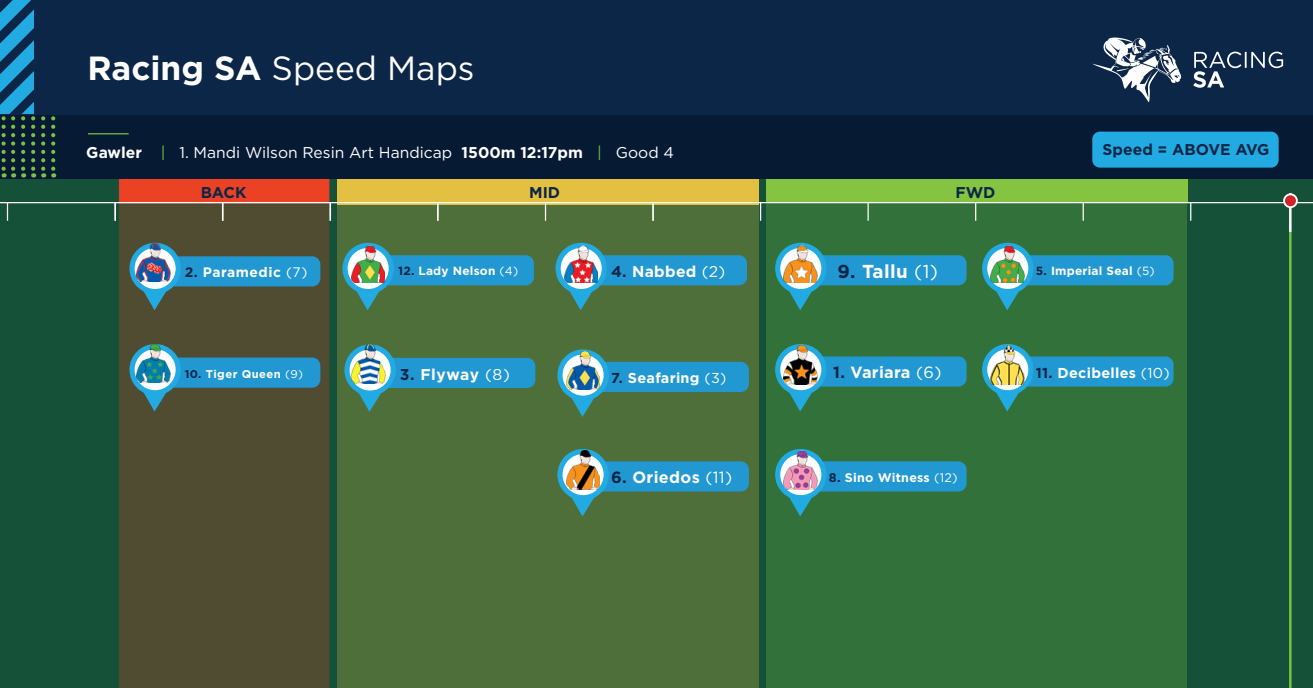
<style>
.page{position:relative;width:1313px;height:688px;background:#fff}
.page>*{position:absolute;margin:0;border:0;box-sizing:border-box;transform-origin:0 0}
.t1{font:33.5px "Gotham HTF";color:#fff}
.t2{font:700 18.75px "Gotham HTF";letter-spacing:.02em;color:#fff}
.t3{font:700 16.25px "Gotham HTF";letter-spacing:.02em;color:#fff}
.t4{font:15.62px "Gotham";color:#fff}
.t5{font:700 15.62px "Gotham HTF";color:#0c2647}
.t6{font:700 15.62px "Gotham HTF";letter-spacing:.02em;color:#fff}
.t7{font:700 14.38px "Gotham HTF";letter-spacing:.02em;color:#fff}
.t8{font:700 13.75px "Gotham HTF";letter-spacing:.04em;color:#fff}
.t9{font:700 12.5px "Gotham HTF";letter-spacing:.02em;color:#fff}
.t10{font:700 11.88px "Gotham HTF";letter-spacing:.02em;color:#fff}
.t11{font:700 11.25px "Gotham HTF";letter-spacing:.04em;color:#fff}
.s1{font-weight:700}
.s2{font-family:"Gotham HTF";font-weight:700}
.s3{font-family:"Gotham HTF";color:#79c142}
.s4{font-family:"Gotham HTF"}
.s5{color:#0c2647}
.s6{font-family:"Gotham";font-weight:400}
</style>
<div class="page">
<div style="left:0;top:149px;width:1312px;height:539px;background:#155138"></div>
<div style="left:119px;top:203px;width:210px;height:485px;background:#504c32"></div>
<div style="left:119px;top:178px;width:210px;height:25px;background:#eb4225;border:1px solid #eb3e26"></div>
<div style="left:338px;top:179px;width:421px;height:25px;background:#e3c042"></div>
<div style="left:766px;top:178px;width:421px;height:25px;background:#84c440"></div>
<div style="left:338px;top:203px;width:421px;height:485px;background:#4e6f3a"></div>
<div style="left:766px;top:203px;width:420px;height:485px;background:#33713a"></div>
<div style="left:0;top:0;width:1312px;height:178px;background:#0c2647"></div>
<hr style="left:0;top:202px;width:1312px;height:1px;background:#fff">
<div style="left:0;top:115px;width:1312px;height:63px;background:#071a34"></div>
<svg style="left:545px;top:203px;width:1px;height:18px"></svg>
<hr style="left:88px;top:133px;width:41px;height:1px;background:#79c142">
<svg style="left:1193px;top:52px;width:90px;height:36px"></svg>
<svg style="left:1092px;top:37px;width:89px;height:65px"></svg>
<svg style="left:652px;top:203px;width:1px;height:18px"></svg>
<svg style="left:760px;top:203px;width:1px;height:18px"></svg>
<svg style="left:867px;top:203px;width:1px;height:18px"></svg>
<svg style="left:975px;top:203px;width:1px;height:18px"></svg>
<svg style="left:1082px;top:203px;width:1px;height:18px"></svg>
<svg style="left:1190px;top:203px;width:1px;height:18px"></svg>
<svg style="left:41px;top:116px;width:4px;height:61px"></svg>
<svg style="left:51px;top:116px;width:4px;height:61px"></svg>
<svg style="left:0;top:0;width:35px;height:177px"></svg>
<hr style="left:1289px;top:231px;width:2px;height:457px;background:#79c142">
<hr style="left:1289px;top:193px;width:2px;height:39px;background:#fff">
<div style="left:1284px;top:194px;width:12px;height:13px;background:#d1232a;border-radius:50%"></div>
<div style="left:1283px;top:193px;width:14px;height:15px;border:2px solid #fff;border-radius:50%"></div>
<svg style="left:7px;top:203px;width:1px;height:18px"></svg>
<svg style="left:114px;top:203px;width:2px;height:18px"></svg>
<svg style="left:222px;top:203px;width:1px;height:18px"></svg>
<svg style="left:329px;top:203px;width:2px;height:18px"></svg>
<svg style="left:437px;top:203px;width:1px;height:18px"></svg>
<svg style="left:555px;top:243px;width:192px;height:67px"></svg>
<img style="left:564px;top:245px;width:33px;height:38px">
<svg style="left:342px;top:243px;width:192px;height:67px"></svg>
<img style="left:351px;top:245px;width:33px;height:38px">
<svg style="left:775px;top:243px;width:191px;height:67px"></svg>
<img style="left:784px;top:245px;width:33px;height:38px">
<svg style="left:775px;top:344px;width:191px;height:67px"></svg>
<img style="left:784px;top:346px;width:33px;height:38px">
<svg style="left:775px;top:449px;width:191px;height:67px"></svg>
<img style="left:784px;top:451px;width:33px;height:38px">
<svg style="left:982px;top:344px;width:191px;height:67px"></svg>
<img style="left:990px;top:346px;width:34px;height:38px">
<svg style="left:982px;top:243px;width:191px;height:67px"></svg>
<img style="left:990px;top:245px;width:34px;height:38px">
<svg style="left:557px;top:349px;width:192px;height:68px"></svg>
<img style="left:566px;top:351px;width:33px;height:38px">
<svg style="left:557px;top:449px;width:192px;height:67px"></svg>
<img style="left:566px;top:451px;width:33px;height:38px">
<svg style="left:344px;top:344px;width:191px;height:68px"></svg>
<img style="left:352px;top:345px;width:33px;height:38px">
<svg style="left:129px;top:344px;width:191px;height:67px;background:#40727c"></svg>
<img style="left:137px;top:344px;width:33px;height:39px">
<svg style="left:129px;top:243px;width:191px;height:67px;background:#40727c"></svg>
<img style="left:137px;top:243px;width:33px;height:38px">
<div style="left:1092px;top:132px;width:186px;height:36px;background:#22abe2;border-radius:8px"></div>
<p class="t1" style="left:87px;top:49px;width:389px"><span class="s1">Racing SA</span> Speed Maps</p>
<p class="t4" style="left:86px;top:143px;width:589px"><span class="s2">Gawler</span> <span class="s3">|</span> <span class="s4">1. M</span>andi Wilson Resin Art Handicap <span class="s2">1500m 12:17pm</span> <span class="s3">|</span> Good 4</p>
<p class="t5" style="left:201px;top:184px;width:47px">BACK</p>
<p class="t5" style="left:529px;top:184px;width:33px">MID</p>
<p class="t5" style="left:955px;top:183px;width:41px">FWD</p>
<p class="t8" style="left:185px;top:264px;width:124px"><span class="s5">2.</span> Paramedic <span class="s6">(7)</span></p>
<p class="t10" style="left:398px;top:264px;width:122px"><span class="s5">12.</span> Lady Nelson <span class="s6">(4)</span></p>
<p class="t6" style="left:611px;top:262px;width:116px"><span class="s5">4.</span> Nabbed <span class="s6">(2)</span></p>
<p class="t2" style="left:837px;top:261px;width:102px"><span class="s5">9.</span> Tallu <span class="s6">(1)</span></p>
<p class="t11" style="left:185px;top:367px;width:120px"><span class="s5">10.</span> Tiger Queen <span class="s6">(9)</span></p>
<p class="t6" style="left:400px;top:365px;width:112px"><span class="s5">3.</span> Flyway <span class="s6">(8)</span></p>
<p class="t7" style="left:611px;top:369px;width:117px"><span class="s5">7.</span> Seafaring <span class="s6">(3)</span></p>
<p class="t3" style="left:611px;top:468px;width:122px"><span class="s5">6.</span> Oriedos <span class="s6">(11)</span></p>
<p class="t3" style="left:833px;top:363px;width:110px"><span class="s5">1.</span> Variara <span class="s6">(6)</span></p>
<p class="t9" style="left:829px;top:470px;width:130px"><span class="s5">8.</span> Sino Witness <span class="s6">(12)</span></p>
<p class="t5" style="left:1102px;top:141px;width:168px">Speed = ABOVE AVG</p>
<p class="t10" style="left:1035px;top:264px;width:120px"><span class="s5">5.</span> Imperial Seal <span class="s6">(5)</span></p>
<p class="t7" style="left:1035px;top:364px;width:135px"><span class="s5">11.</span> Decibelles <span class="s6">(10)</span></p>
</div>
